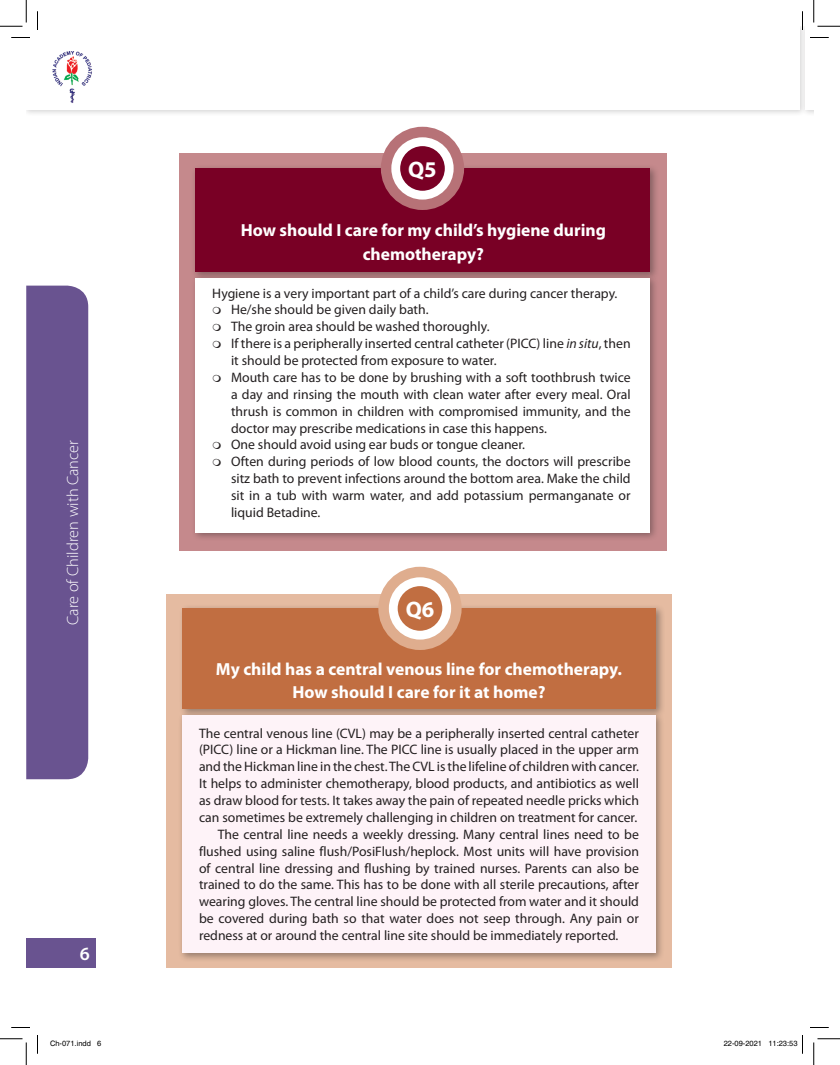
<style>
.page{position:relative;width:840px;height:1065px;background:#fff}
.page>*{position:absolute;margin:0;border:0;box-sizing:border-box;transform-origin:0 0}
.Questions{font:700 22.5px "Myriad Pro";color:#fff}
.t1{font:600 18.75px "Myriad Pro";color:#fff}
.Questions-2{font:700 17.5px/23.8px "Myriad Pro";color:#fff;text-align:center}
.t2{font:300 16.25px "Myriad Pro";color:#fff}
.Body_text{font:13.75px/16.9px "Myriad Pro";color:#231f20;text-align:justify}
._0p{font:13.75px/16.9px "Myriad Pro";color:#231f20;text-align:justify}
.t3{font:7.5px "Helvetica";color:#000}
.s1{font-style:italic}
</style>
<div class="page">
<div style="left:26px;top:286px;width:62px;height:493px;background:#695390"></div>
<div style="left:26px;top:26px;width:780px;height:91px;background:#231f20;opacity:.2"></div>
<div style="left:26px;top:26px;width:774px;height:84px;background:#fff"></div>
<div style="left:801px;top:26px;width:13px;height:91px;background:#231f20;opacity:.2"></div>
<div style="left:805px;top:26px;width:9px;height:84px;background:#fff"></div>
<div style="left:26px;top:938px;width:70px;height:30px;background:#695390"></div>
<img style="left:52px;top:51px;width:40px;height:52px">
<div style="left:167px;top:594px;width:505px;height:374px;background:#e5bba1"></div>
<div style="left:178px;top:604px;width:487px;height:115px;background:#231f20;opacity:.4"></div>
<div style="left:183px;top:608px;width:473px;height:101px;background:#c16e41"></div>
<div style="left:178px;top:711px;width:487px;height:251px;background:#231f20;opacity:.4"></div>
<div style="left:182px;top:715px;width:474px;height:238px;background:#fef3f8"></div>
<svg style="left:384px;top:573px;width:72px;height:71px"></svg>
<div style="left:378px;top:567px;width:84px;height:83px;border:12px solid #dfad8e;border-radius:50%"></div>
<svg style="left:393px;top:582px;width:54px;height:53px"></svg>
<div style="left:389px;top:577px;width:62px;height:63px;border:9px solid #fff;border-radius:50%"></div>
<div style="left:180px;top:154px;width:487px;height:397px;background:#c5898c"></div>
<div style="left:191px;top:164px;width:468px;height:117px;background:#231f20;opacity:.4"></div>
<div style="left:195px;top:168px;width:455px;height:104px;background:#790025"></div>
<div style="left:191px;top:273px;width:468px;height:269px;background:#231f20;opacity:.4"></div>
<div style="left:195px;top:278px;width:455px;height:254px;background:#fff"></div>
<svg style="left:387px;top:133px;width:71px;height:71px"></svg>
<div style="left:381px;top:127px;width:83px;height:83px;border:12px solid #b77277;border-radius:50%"></div>
<svg style="left:396px;top:142px;width:53px;height:53px"></svg>
<div style="left:391px;top:137px;width:63px;height:63px;border:9px solid #fff;border-radius:50%"></div>
<svg style="left:11px;top:37px;width:19px;height:1px"></svg>
<svg style="left:810px;top:37px;width:19px;height:1px"></svg>
<svg style="left:11px;top:1027px;width:19px;height:1px"></svg>
<svg style="left:810px;top:1027px;width:19px;height:1px"></svg>
<svg style="left:37px;top:11px;width:1px;height:19px"></svg>
<svg style="left:37px;top:1035px;width:1px;height:19px"></svg>
<svg style="left:802px;top:11px;width:1px;height:19px"></svg>
<svg style="left:0;top:0;width:27px;height:27px"></svg>
<svg style="left:0;top:1039px;width:27px;height:26px"></svg>
<svg style="left:814px;top:0;width:26px;height:27px"></svg>
<svg style="left:814px;top:1039px;width:26px;height:26px"></svg>
<svg style="left:802px;top:1035px;width:1px;height:19px"></svg>
<p class="Questions" style="left:408px;top:155px;width:30px">Q5</p>
<p class="t2" style="left:63px;top:625px;width:187px;rotate:-90deg">Care of Children with Cancer</p>
<h2 class="t1" style="left:80px;top:942px;width:12px">6</h2>
<p class="Questions-2" style="left:241px;top:217px;width:367px">How should I care for my child’s hygiene during chemotherapy?</p>
<p class="_0p" style="left:212px;top:284px;width:407px">Hygiene is a very important part of a child’s care during cancer therapy.</p>
<p class="Body_text" style="left:231px;top:301px;width:199px">He/she should be given daily bath.</p>
<p class="Body_text" style="left:231px;top:318px;width:260px">The groin area should be washed thoroughly.</p>
<p class="Body_text" style="left:231px;top:335px;width:401px">If there is a peripherally inserted central catheter (PICC) line <span class="s1">in situ</span>, then it should be protected from exposure to water.</p>
<p class="Body_text" style="left:231px;top:369px;width:401px">Mouth care has to be done by brushing with a soft toothbrush twice a day and rinsing the mouth with clean water after every meal. Oral thrush is common in children with compromised immunity, and the doctor may prescribe medications in case this happens.</p>
<p class="Body_text" style="left:231px;top:436px;width:296px">One should avoid using ear buds or tongue cleaner.</p>
<p class="Body_text" style="left:231px;top:453px;width:401px">Often during periods of low blood counts, the doctors will prescribe sitz bath to prevent infections around the bottom area. Make the child sit in a tub with warm water, and add potassium permanganate or liquid Betadine.</p>
<p class="Questions" style="left:406px;top:595px;width:30px">Q6</p>
<p class="Questions-2" style="left:216px;top:656px;width:408px">My child has a central venous line for chemotherapy.<br>How should I care for it at home?</p>
<p class="_0p" style="left:199px;top:724px;width:442px">The central venous line (CVL) may be a peripherally inserted central catheter (PICC) line or a Hickman line. The PICC line is usually placed in the upper arm and the Hickman line in the chest. The CVL is the lifeline of children with cancer.<br>It helps to administer chemotherapy, blood products, and antibiotics as well as draw blood for tests. It takes away the pain of repeated needle pricks which can sometimes be extremely challenging in children on treatment for cancer.</p>
<p class="Body_text" style="left:199px;top:826px;width:442px;text-indent:19px">The central line needs a weekly dressing. Many central lines need to be flushed using saline flush/PosiFlush/heplock. Most units will have provision of central line dressing and flushing by trained nurses. Parents can also be trained to do the same. This has to be done with all sterile precautions, after wearing gloves. The central line should be protected from water and it should be covered during bath so that water does not seep through. Any pain or redness at or around the central line site should be immediately reported.</p>
<p class="t3" style="left:50px;top:1039px;width:53px">Ch-071.indd 6</p>
<p class="t3" style="left:724px;top:1039px;width:75px">22-09-2021 11:23:53</p>
</div>
